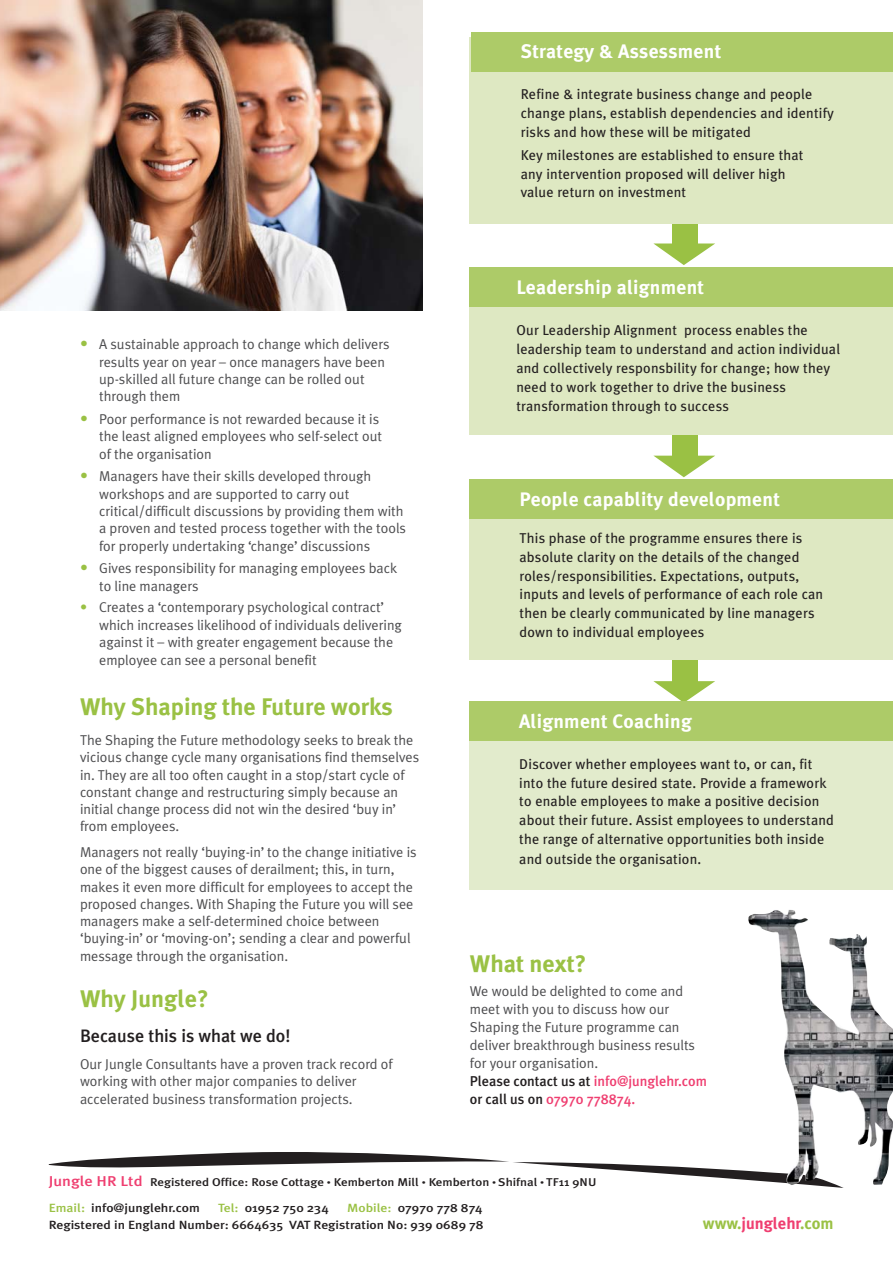
<style>
.page{position:relative;width:893px;height:1263px;background:#fff}
.page>*{position:absolute;margin:0;border:0;box-sizing:border-box;transform-origin:0 0}
.t1{font:700 24px "Meta Plus";color:#9ac144}
.t2{font:700 19.5px "Meta Plus";letter-spacing:.015em;color:#fff}
.t3{font:500 18px "Meta Plus";color:#231f20}
.t4{font:700 16.5px "Meta Plus";color:#9ac144}
.t5{font:14.25px/17.2px "Meta Plus Normal";color:#4c4c4e}
.t6{font:14.25px/18.8px "Meta Plus";letter-spacing:.015em;color:#231f20}
.t7{font:500 14.25px/18px "Meta Plus";color:#ef3e70}
.t8{font:500 11.85px/17.2px "Meta Plus";color:#231f20;text-align:right;scale:1.15 1}
.t9{font:500 11.25px "Meta Plus";color:#231f20;scale:1.15 1}
.s1{font-size:15.75px;color:#9ac144}
.s2{color:#9ac144}
.s3{color:#231f20}
.s4{font-size:14.25px;color:#ef3e70}
.s5{font-size:7.2px}
.s6{color:#ef3e70}
</style>
<div class="page">
<svg style="left:653px;top:681px;width:62px;height:21px"></svg>
<div style="left:672px;top:659px;width:25px;height:26px;background:#9ac144"></div>
<svg style="left:654px;top:456px;width:61px;height:21px"></svg>
<div style="left:672px;top:434px;width:25px;height:26px;background:#9ac144"></div>
<svg style="left:653px;top:243px;width:62px;height:22px"></svg>
<div style="left:672px;top:221px;width:25px;height:26px;background:#9ac144"></div>
<div style="left:470px;top:37px;width:423px;height:186px;background:#dee8c2"></div>
<div style="left:471px;top:33px;width:422px;height:39px;background:#adcb68"></div>
<div style="left:470px;top:706px;width:423px;height:184px;background:#e2ebcc"></div>
<div style="left:470px;top:702px;width:423px;height:39px;background:#adcb68"></div>
<div style="left:470px;top:483px;width:423px;height:177px;background:#dee8c2"></div>
<div style="left:470px;top:479px;width:423px;height:40px;background:#adcb68"></div>
<svg style="left:49px;top:1152px;width:795px;height:36px"></svg>
<img style="left:747px;top:910px;width:146px;height:275px">
<img style="left:0;top:0;width:423px;height:310px">
<div style="left:470px;top:271px;width:423px;height:163px;background:#dee8c2"></div>
<div style="left:470px;top:267px;width:423px;height:39px;background:#adcb68"></div>
<p class="t5" style="left:99px;top:336px;width:292px;text-indent:-19px"><span class="s1">•</span> A sustainable approach to change which delivers results year on year – once managers have been up-skilled all future change can be rolled out through them</p>
<p class="t5" style="left:99px;top:411px;width:284px;text-indent:-19px"><span class="s1">•</span> Poor performance is not rewarded because it is the least aligned employees who self-select out of the organisation</p>
<p class="t5" style="left:99px;top:469px;width:308px;text-indent:-19px"><span class="s1">•</span> Managers have their skills developed through workshops and are supported to carry out critical/difficult discussions by providing them with a proven and tested process together with the tools for properly undertaking ‘change’ discussions</p>
<p class="t5" style="left:99px;top:561px;width:299px;text-indent:-19px"><span class="s1">•</span> Gives responsibility for managing employees back to line managers</p>
<p class="t5" style="left:99px;top:600px;width:304px;line-height:17.7px;text-indent:-19px"><span class="s2">•</span> Creates a ‘contemporary psychological contract’ which increases likelihood of individuals delivering against it – with greater engagement because the employee can see a personal benefit</p>
<h1 class="t1" style="left:80px;top:697px;width:314px">Why Shaping the Future works</h1>
<p class="t5" style="left:80px;top:732px;width:341px">The Shaping the Future methodology seeks to break the vicious change cycle many organisations find themselves in. They are all too often caught in a stop/start cycle of constant change and restructuring simply because an initial change process did not win the desired ‘buy in’ from employees.</p>
<p class="t5" style="left:80px;top:844px;width:338px">Managers not really ‘buying-in’ to the change initiative is one of the biggest causes of derailment; this, in turn, makes it even more difficult for employees to accept the proposed changes. With Shaping the Future you will see managers make a self-determined choice between ‘buying-in’ or ‘moving-on’; sending a clear and powerful message through the organisation.</p>
<h1 class="t1" style="left:80px;top:989px;width:130px">Why Jungle?</h1>
<p class="t3" style="left:80px;top:1029px;width:212px">Because this is what we do!</p>
<p class="t5" style="left:80px;top:1056px;width:314px;line-height:17.9px">Our Jungle Consultants have a proven track record of working with other major companies to deliver accelerated business transformation projects.</p>
<h2 class="t2" style="left:521px;top:44px;width:202px">Strategy &amp; Assessment</h2>
<p class="t6" style="left:521px;top:86px;width:315px">Refine &amp; integrate business change and people change plans, establish dependencies and identify risks and how these will be mitigated</p>
<p class="t6" style="left:521px;top:147px;width:284px">Key milestones are established to ensure that any intervention proposed will deliver high value return on investment</p>
<h2 class="t2" style="left:516px;top:280px;width:189px">Leadership alignment</h2>
<p class="t6" style="left:516px;top:322px;width:325px">Our Leadership Alignment process enables the leadership team to understand and action individual and collectively responsbility for change; how they need to work together to drive the business transformation through to success</p>
<h2 class="t2" style="left:520px;top:492px;width:262px">People capablity development</h2>
<p class="t6" style="left:520px;top:530px;width:305px">This phase of the programme ensures there is absolute clarity on the details of the changed roles/responsibilities. Expectations, outputs, inputs and levels of performance of each role can then be clearly communicated by line managers down to individual employees</p>
<h2 class="t2" style="left:519px;top:713px;width:174px">Alignment Coaching</h2>
<p class="t6" style="left:519px;top:755px;width:316px">Discover whether employees want to, or can, fit into the future desired state. Provide a framework to enable employees to make a positive decision about their future. Assist employees to understand the range of alternative opportunities both inside and outside the organisation.</p>
<h1 class="t1" style="left:470px;top:954px;width:118px">What next?</h1>
<p class="t5" style="left:470px;top:983px;width:227px;line-height:18px">We would be delighted to come and meet with you to discuss how our<br>Shaping the Future programme can deliver breakthrough business results for your organisation.</p>
<p class="t7" style="left:470px;top:1073px;width:239px"><span class="s3">Please contact us at</span> info@junglehr.com <span class="s3">or call us on</span> 07970 778874.</p>
<p class="t9" style="left:49px;top:1178px;width:478px"><span class="s4">Jungle HR Ltd</span> Registered Office: Rose Cottage <span class="s5">•</span> Kemberton Mill <span class="s5">•</span> Kemberton <span class="s5">•</span> Shifnal <span class="s5">•</span> TF11 9NU</p>
<p class="t8" style="left:49px;top:1200px;width:133px"><span class="s2">Email:</span> info@junglehr.com</p>
<p class="t8" style="left:218px;top:1200px;width:98px"><span class="s2">Tel:</span> 01952 750 234</p>
<p class="t8" style="left:49px;top:1200px;width:380px"><span class="s2">Mobile:</span> 07970 778 874<br>Registered in England Number: 6664635 VAT Registration No: 939 0689 78</p>
<p class="t4" style="left:703px;top:1217px;width:132px">www.<span class="s6">junglehr</span>.com</p>
</div>
